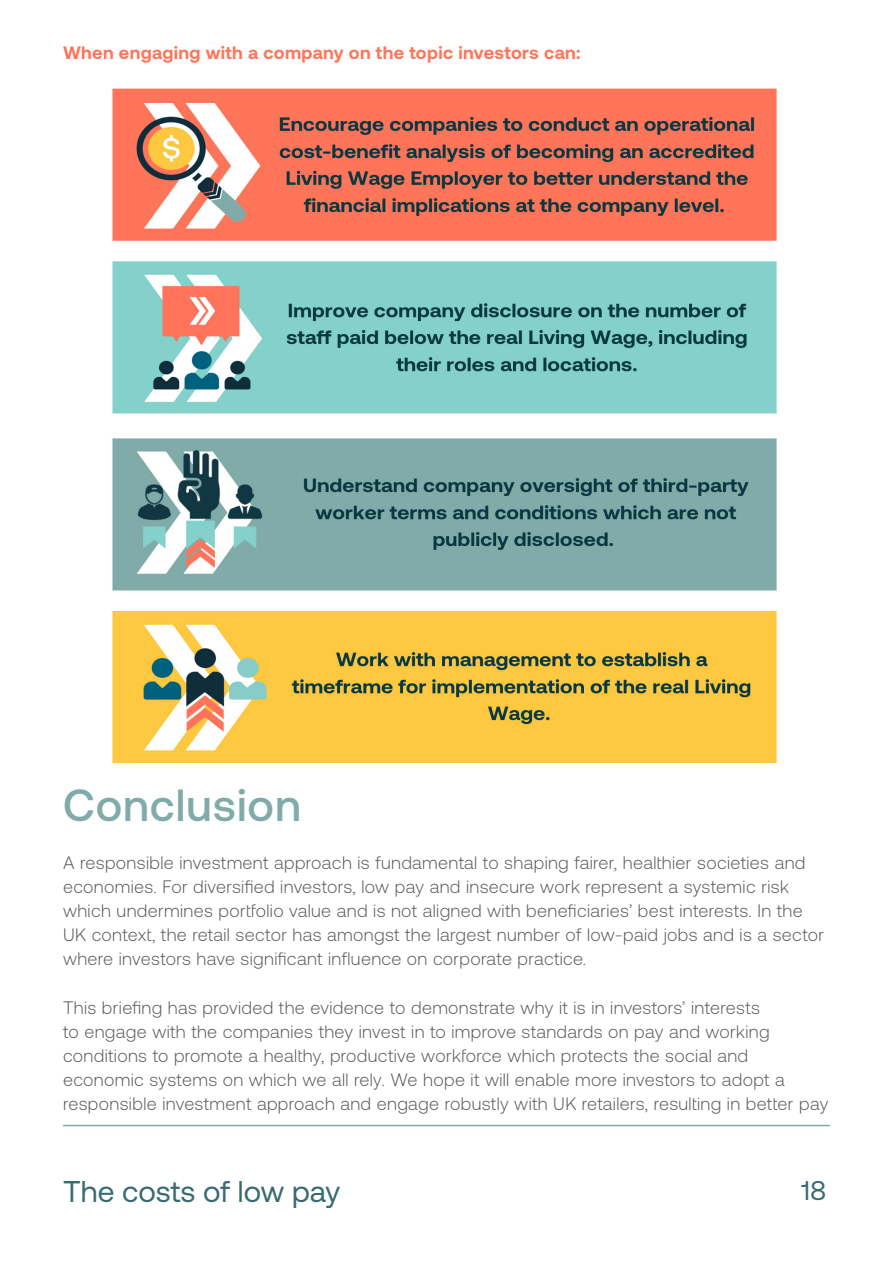
<style>
.page{position:relative;width:893px;height:1263px;background:#fff}
.page>*{position:absolute;margin:0;border:0;box-sizing:border-box;transform-origin:0 0}
.Paragraph{font:500 45px "Aeonik";letter-spacing:.02em;color:#81aba9}
.t1{font:30px "Aeonik";color:#376b72}
.t2{font:27px "Aeonik";color:#376b72}
.Paragraph-2{font:300 18px/24px "Aeonik";letter-spacing:.02em;color:#565656}
.Paragraph-3{font:700 18px "Aeonik";letter-spacing:.02em;color:#ff755a}
</style>
<div class="page">
<hr style="left:63px;top:1125px;width:767px;height:1px;background:#81aba9">
<img style="left:112px;top:88px;width:665px;height:676px">
<p class="Paragraph-3" style="left:63px;top:43px;width:519px">When engaging with a company on the topic investors can:</p>
<p class="Paragraph" style="left:63px;top:780px;width:239px">Conclusion</p>
<p class="Paragraph-2" style="left:63px;top:851px;width:762px">A responsible investment approach is fundamental to shaping fairer, healthier societies and economies. For diversified investors, low pay and insecure work represent a systemic risk which undermines portfolio value and is not aligned with beneficiaries’ best interests. In the UK context, the retail sector has amongst the largest number of low-paid jobs and is a sector where investors have significant influence on corporate practice.</p>
<p class="Paragraph-2" style="left:63px;top:995px;width:767px">This briefing has provided the evidence to demonstrate why it is in investors’ interests<br>to engage with the companies they invest in to improve standards on pay and working conditions to promote a healthy, productive workforce which protects the social and economic systems on which we all rely. We hope it will enable more investors to adopt a responsible investment approach and engage robustly with UK retailers, resulting in better pay</p>
<h2 class="t1" style="left:63px;top:1175px;width:279px">The costs of low pay</h2>
<h3 class="t2" style="left:801px;top:1175px;width:26px">18</h3>
</div>
